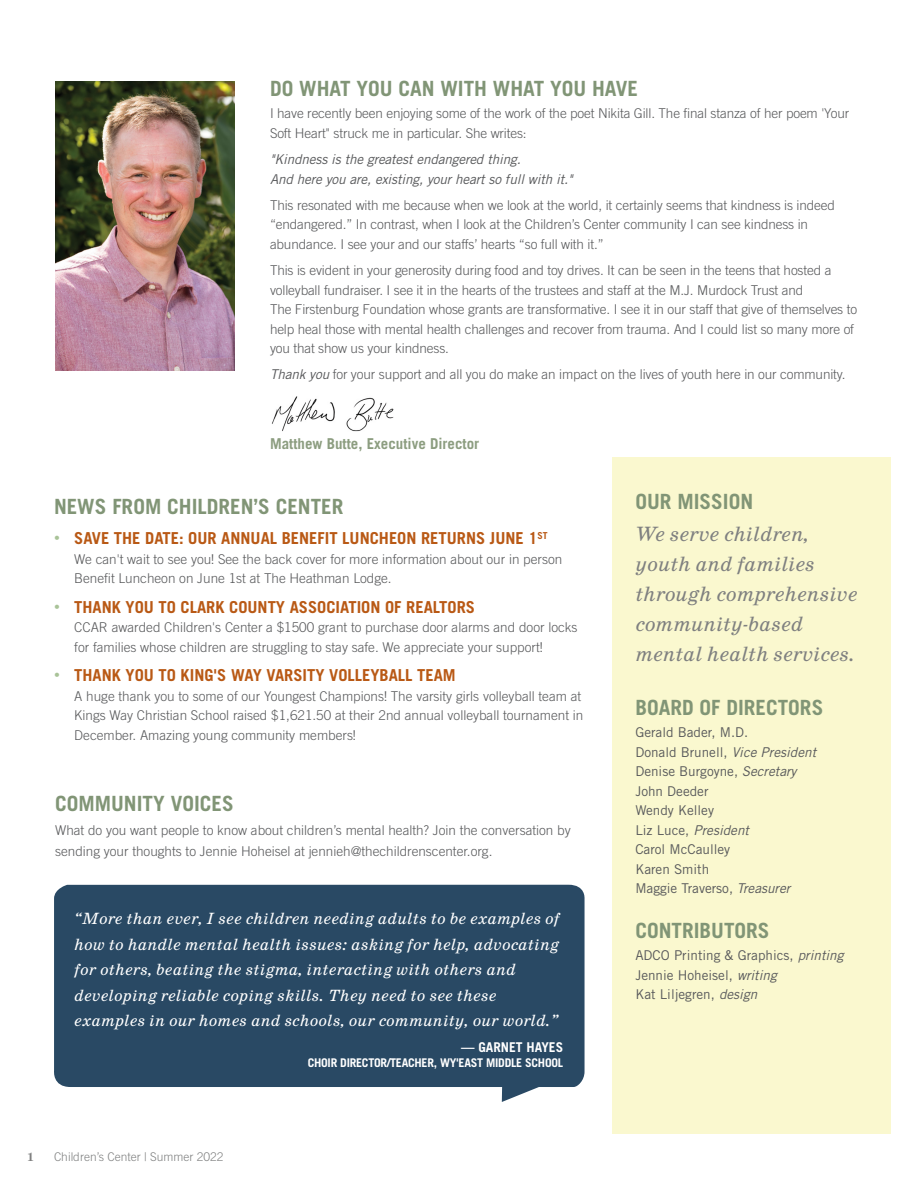
<style>
.page{position:relative;width:918px;height:1188px;background:#fff}
.page>*{position:absolute;margin:0;border:0;box-sizing:border-box;transform-origin:0 0}
.t1{font:700 21px "Trade Gothic LT Std";color:#819576}
.t2{font:italic 21px/30px "School";letter-spacing:-.01em;color:#7f8080}
.t3{font:italic 16.5px/25.5px "School";color:#fff}
.t4{font:700 16.5px "Trade Gothic LT Std";color:#b95915}
.t5{font:700 15px "Trade Gothic LT Std";color:#8c9d80}
.t6{font:300 13.5px/19.5px "Trade Gothic LT Std";letter-spacing:-.01em;color:#58595b}
.t7{font:13.5px/19.5px "Trade Gothic LT Std";color:#58595b}
.t8{font:italic 13.5px/19.5px "Trade Gothic LT Std";letter-spacing:-.01em;color:#58595b}
.t9{font:700 13.5px "Trade Gothic LT Std";color:#fff}
.t10{font:700 12px "Trade Gothic LT Std";letter-spacing:-.02em;color:#fff}
.t11{font:300 12px "Trade Gothic LT Std";color:#7f8080}
.t12{font:700 12px "School";color:#7f8080}
.s1{font-weight:400;font-style:italic}
.s2{font-weight:400;font-size:11.7px;color:#a9c398}
.s3{font-style:italic}
</style>
<div class="page">
<svg style="left:54px;top:885px;width:531px;height:217px;background:#38556e"></svg>
<img style="left:55px;top:81px;width:180px;height:289px">
<div style="left:612px;top:458px;width:279px;height:676px;background:#faf8cf"></div>
<img style="left:271px;top:396px;width:123px;height:36px">
<h1 class="t1" style="left:270px;top:76px;width:370px">DO WHAT YOU CAN WITH WHAT YOU HAVE</h1>
<p class="t6" style="left:270px;top:104px;width:581px">I have recently been enjoying some of the work of the poet Nikita Gill. The final stanza of her poem 'Your<br>Soft Heart" struck me in particular. She writes:</p>
<p class="t8" style="left:270px;top:150px;width:304px">"Kindness is the greatest endangered thing.<br>And here you are, existing, your heart so full with it."</p>
<p class="t6" style="left:270px;top:195px;width:566px">This resonated with me because when we look at the world, it certainly seems that kindness is indeed “endangered.” In contrast, when I look at the Children’s Center community I can see kindness in abundance. I see your and our staffs’ hearts “so full with it.”</p>
<p class="t6" style="left:270px;top:260px;width:589px">This is evident in your generosity during food and toy drives. It can be seen in the teens that hosted a volleyball fundraiser. I see it in the hearts of the trustees and staff at the M.J. Murdock Trust and<br>The Firstenburg Foundation whose grants are transformative. I see it in our staff that give of themselves to help heal those with mental health challenges and recover from trauma. And I could list so many more of you that show us your kindness.</p>
<p class="t6" style="left:270px;top:365px;width:577px"><span class="s1">Thank you</span> for your support and all you do make an impact on the lives of youth here in our community.</p>
<p class="t5" style="left:270px;top:435px;width:211px">Matthew Butte, Executive Director</p>
<h1 class="t1" style="left:54px;top:493px;width:291px">NEWS FROM CHILDREN’S CENTER</h1>
<p class="t4" style="left:54px;top:528px;width:495px"><span class="s2">•</span> SAVE THE DATE: OUR ANNUAL BENEFIT LUNCHEON RETURNS JUNE 1<sup>ST</sup></p>
<p class="t6" style="left:74px;top:549px;width:490px">We can't wait to see you! See the back cover for more information about our in person<br>Benefit Luncheon on June 1st at The Heathman Lodge.</p>
<p class="t4" style="left:54px;top:597px;width:423px"><span class="s2">•</span> THANK YOU TO CLARK COUNTY ASSOCIATION OF REALTORS</p>
<p class="t6" style="left:74px;top:618px;width:505px">CCAR awarded Children's Center a $1500 grant to purchase door alarms and door locks for families whose children are struggling to stay safe. We appreciate your support!</p>
<p class="t4" style="left:54px;top:665px;width:403px"><span class="s2">•</span> THANK YOU TO KING'S WAY VARSITY VOLLEYBALL TEAM</p>
<p class="t6" style="left:74px;top:686px;width:511px">A huge thank you to some of our Youngest Champions! The varsity girls volleyball team at<br>Kings Way Christian School raised $1,621.50 at their 2nd annual volleyball tournament in<br>December. Amazing young community members!</p>
<h1 class="t1" style="left:55px;top:791px;width:180px">COMMUNITY VOICES</h1>
<p class="t6" style="left:55px;top:820px;width:517px;line-height:21px">What do you want people to know about children’s mental health? Join the conversation by sending your thoughts to Jennie Hoheisel at jennieh@thechildrenscenter.org.</p>
<p class="t3" style="left:74px;top:906px;width:487px">“More than ever, I see children needing adults to be examples of how to handle mental health issues: asking for help, advocating for others, beating the stigma, interacting with others and developing reliable coping skills. They need to see these examples in our homes and schools, our community, our world.”</p>
<p class="t9" style="left:461px;top:1039px;width:104px">— GARNET HAYES</p>
<p class="t10" style="left:308px;top:1055px;width:257px">CHOIR DIRECTOR/TEACHER, WY'EAST MIDDLE SCHOOL</p>
<p class="t12" style="left:27px;top:1150px;width:8px">1</p>
<p class="t11" style="left:54px;top:1150px;width:171px">Children’s Center | Summer 2022</p>
<h1 class="t1" style="left:635px;top:488px;width:119px">OUR MISSION</h1>
<h1 class="t2" style="left:635px;top:520px;width:224px">We serve children, youth and families through comprehensive community-based mental health services.</h1>
<h1 class="t1" style="left:635px;top:695px;width:189px">BOARD OF DIRECTORS</h1>
<p class="t7" style="left:635px;top:723px;width:182px">Gerald Bader, M.D.<br>Donald Brunell, <span class="s3">Vice President<br></span>Denise Burgoyne, <span class="s3">Secretary<br></span>John Deeder<br>Wendy Kelley<br>Liz Luce, <span class="s3">President<br></span>Carol McCaulley<br>Karen Smith<br>Maggie Traverso, <span class="s3">Treasurer</span></p>
<h1 class="t1" style="left:635px;top:918px;width:136px">CONTRIBUTORS</h1>
<p class="t7" style="left:635px;top:946px;width:210px">ADCO Printing &amp; Graphics, <span class="s3">printing<br></span>Jennie Hoheisel, <span class="s3">writing<br></span>Kat Liljegren, <span class="s3">design</span></p>
</div>
